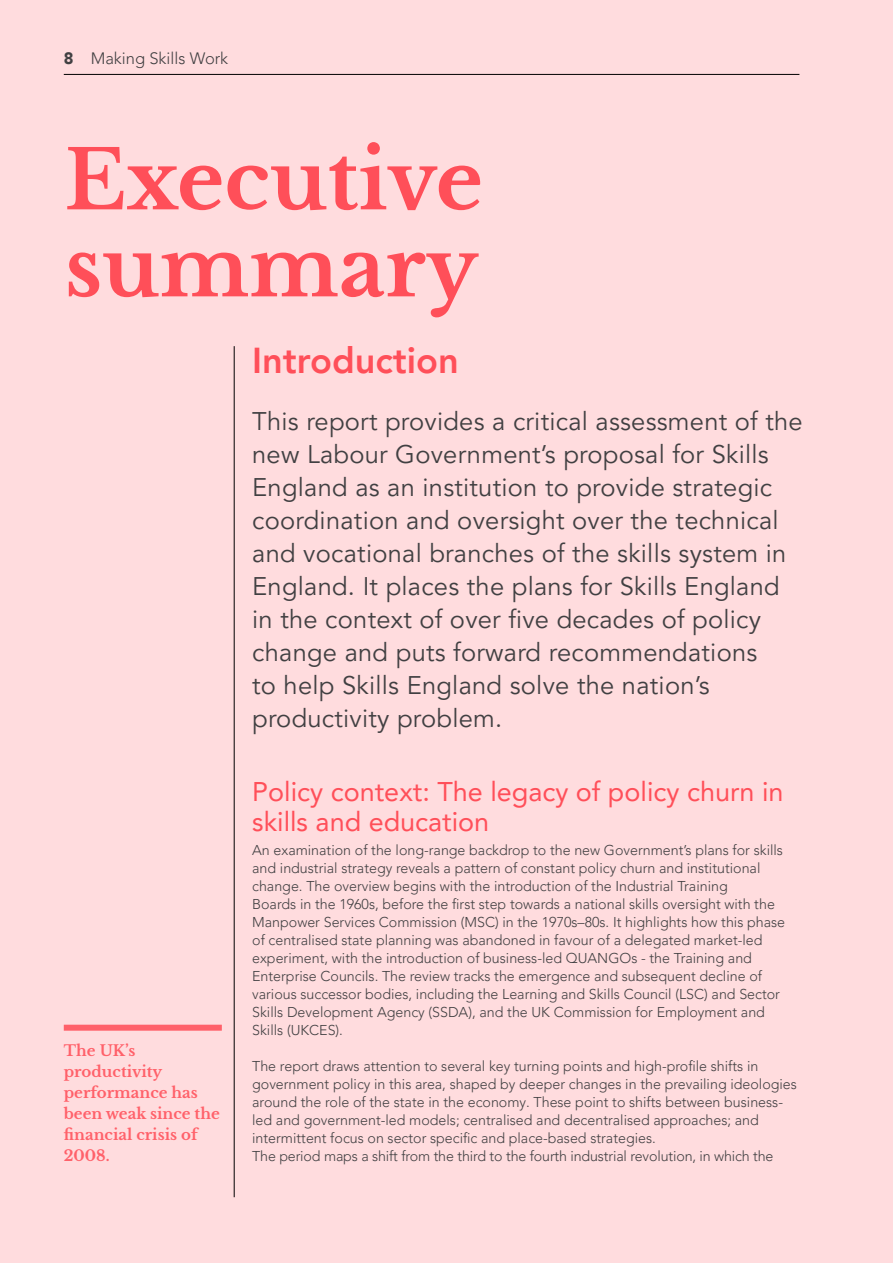
<style>
.page{position:relative;width:893px;height:1263px;background:#ffdcde}
.page>*{position:absolute;margin:0;border:0;box-sizing:border-box;transform-origin:0 0}
.t1{font:700 81px/87px "Libre Baskerville";color:#ff4f59}
.t2{font:800 36px "Avenir LT Pro";color:#ff4f59}
.t3{font:27px/30px "Avenir LT Pro";color:#ff4f59}
.t4{font:25.5px/33px "Avenir LT Pro";letter-spacing:.01em;color:#414042}
.t5{font:300 16.5px "Avenir LT Pro";color:#414042}
.t6{font:700 15px/21px "Libre Baskerville";color:#ff616a}
.t7{font:300 14.25px/18px "Avenir LT Pro";color:#414042}
.s1{font-weight:900}
</style>
<div class="page">
<hr style="left:64px;top:74px;width:735px;height:1px;background:#000">
<hr style="left:234px;top:346px;width:1px;height:851px;background:#000">
<div style="left:64px;top:1025px;width:158px;height:6px;background:#ff616a"></div>
<p class="t5" style="left:64px;top:48px;width:166px"><span class="s1">8</span> Making Skills Work</p>
<h1 class="t1" style="left:64px;top:137px;width:420px">Executive summary</h1>
<h2 class="t2" style="left:252px;top:339px;width:208px">Introduction</h2>
<p class="t4" style="left:252px;top:405px;width:552px">This report provides a critical assessment of the new Labour Government’s proposal for Skills England as an institution to provide strategic coordination and oversight over the technical and vocational branches of the skills system in England. It places the plans for Skills England in the context of over five decades of policy change and puts forward recommendations<br>to help Skills England solve the nation’s productivity problem.</p>
<p class="t6" style="left:64px;top:1040px;width:158px">The UK’s productivity performance has been weak since the financial crisis of<br>2008.</p>
<h3 class="t3" style="left:252px;top:776px;width:533px">Policy context: The legacy of policy churn in skills and education</h3>
<p class="t7" style="left:252px;top:841px;width:534px">An examination of the long-range backdrop to the new Government’s plans for skills and industrial strategy reveals a pattern of constant policy churn and institutional change. The overview begins with the introduction of the Industrial Training<br>Boards in the 1960s, before the first step towards a national skills oversight with the Manpower Services Commission (MSC) in the 1970s–80s. It highlights how this phase of centralised state planning was abandoned in favour of a delegated market-led experiment, with the introduction of business-led QUANGOs - the Training and Enterprise Councils. The review tracks the emergence and subsequent decline of various successor bodies, including the Learning and Skills Council (LSC) and Sector Skills Development Agency (SSDA), and the UK Commission for Employment and Skills (UKCES).</p>
<p class="t7" style="left:252px;top:1057px;width:546px">The report draws attention to several key turning points and high-profile shifts in government policy in this area, shaped by deeper changes in the prevailing ideologies around the role of the state in the economy. These point to shifts between business&shy;led and government-led models; centralised and decentralised approaches; and intermittent focus on sector specific and place-based strategies.<br>The period maps a shift from the third to the fourth industrial revolution, in which the</p>
</div>
